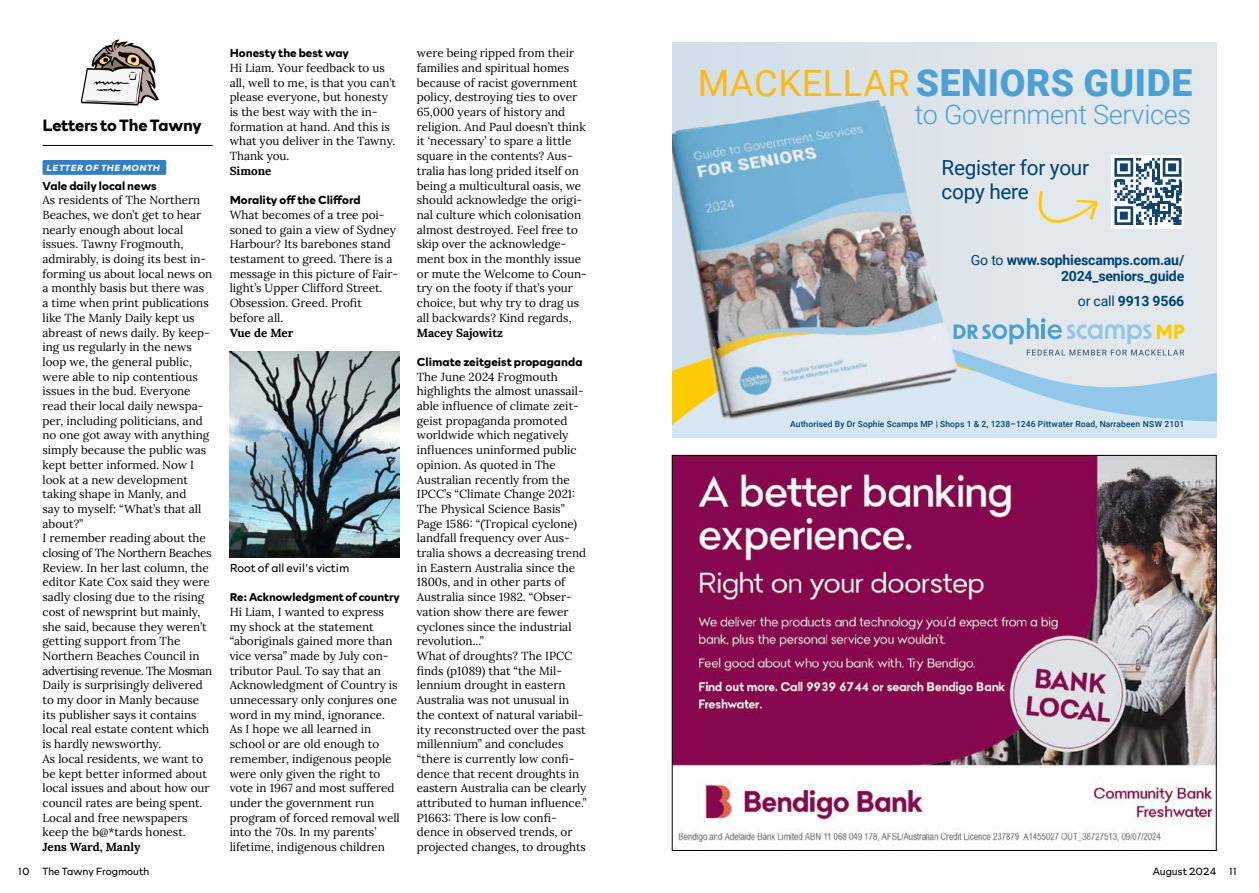
<style>
.page{position:relative;width:1259px;height:893px;background:#fff}
.page>*{position:absolute;margin:0;border:0;box-sizing:border-box;transform-origin:0 0}
.t1{font:900 37.35px "Roboto";letter-spacing:.015em;color:#4ca1d2}
.t2{font:300 27px "Roboto";letter-spacing:-.01em;color:#4ca1d2}
.t3{font:20.7px/24px "Roboto";letter-spacing:-.015em;color:#004270}
.t4{font:700 16.5px "Rockford Sans";letter-spacing:-.015em;color:#000}
.t5{font:700 14.1px/16.4px "Roboto";letter-spacing:-.015em;color:#004270;text-align:right}
.t6{font:11.7px/14.7px "Lora";color:#000}
.t7{font:700 11.7px "Rockford Sans";color:#000}
.t8{font:700 11.7px "Lora";color:#000}
.t9{font:300 11.7px "Rockford Sans";color:#000}
.t10{font:700 11.4px "Rockford Sans";letter-spacing:-.005em;color:#000}
.t11{font:300 10.5px "Rockford Sans";color:#000}
.t12{font:italic 700 9px "Rockford Sans";letter-spacing:.05em;color:#fff}
.t13{font:500 8.55px "Roboto";letter-spacing:.01em;color:#004270}
.s1{font-weight:400;font-size:36.3px;color:#fdb913}
.s2{font-weight:400}
</style>
<div class="page">
<div style="left:672px;top:43px;width:544px;height:394px;background:#e1e7ea"></div>
<img style="left:672px;top:43px;width:271px;height:275px">
<div style="left:1111px;top:156px;width:72px;height:72px;background:#fff"></div>
<svg style="left:1114px;top:158px;width:67px;height:67px"></svg>
<svg style="left:1038px;top:191px;width:60px;height:32px"></svg>
<svg style="left:672px;top:318px;width:545px;height:120px"></svg>
<svg style="left:672px;top:43px;width:3px;height:6px"></svg>
<svg style="left:81px;top:39px;width:78px;height:67px"></svg>
<hr style="left:43px;top:145px;width:170px;height:1px;background:#000">
<div style="left:43px;top:160px;width:123px;height:15px;background:#327fc2;border-radius:2px"></div>
<img style="left:674px;top:457px;width:540px;height:388px">
<img style="left:230px;top:351px;width:170px;height:206px">
<h3 class="t4" style="left:43px;top:113px;width:160px">Letters to The Tawny</h3>
<p class="t12" style="left:47px;top:161px;width:115px">LETTER OF THE MONTH</p>
<p class="t7" style="left:43px;top:177px;width:116px">Vale daily local news</p>
<p class="t6" style="left:43px;top:192px;width:171px">As residents of The Northern<br>Beaches, we don’t get to hear nearly enough about local issues. Tawny Frogmouth, admirably, is doing its best in&shy;forming us about local news on a monthly basis but there was a time when print publications like The Manly Daily kept us abreast of news daily. By keep&shy;ing us regularly in the news loop we, the general public, were able to nip contentious issues in the bud. Everyone read their local daily newspa&shy;per, including politicians, and no one got away with anything simply because the public was kept better informed. Now I look at a new development taking shape in Manly, and<br>say to myself: “What’s that all about?”<br>I remember reading about the closing of The Northern Beaches<br>Review. In her last column, the editor Kate Cox said they were sadly closing due to the rising cost of newsprint but mainly, she said, because they weren’t getting support from The<br>Northern Beaches Council in advertising revenue. The Mosman<br>Daily is surprisingly delivered to my door in Manly because its publisher says it contains local real estate content which is hardly newsworthy.<br>As local residents, we want to be kept better informed about local issues and about how our council rates are being spent.<br>Local and free newspapers keep the b@*tards honest.</p>
<p class="t8" style="left:43px;top:838px;width:99px">Jens Ward, Manly</p>
<p class="t7" style="left:230px;top:44px;width:121px">Honesty the best way</p>
<p class="t6" style="left:230px;top:60px;width:168px">Hi Liam. Your feedback to us all, well to me, is that you can’t please everyone, but honesty is the best way with the in&shy;formation at hand. And this is what you deliver in the Tawny.<br>Thank you.</p>
<p class="t8" style="left:230px;top:162px;width:43px">Simone</p>
<p class="t7" style="left:230px;top:191px;width:132px">Morality off the Clifford</p>
<p class="t6" style="left:230px;top:207px;width:170px">What becomes of a tree poi&shy;soned to gain a view of Sydney<br>Harbour? Its barebones stand testament to greed. There is a message in this picture of Fair&shy;light’s Upper Clifford Street.<br>Obsession. Greed. Profit before all.</p>
<p class="t8" style="left:230px;top:323px;width:65px">Vue de Mer</p>
<p class="t9" style="left:230px;top:559px;width:121px">Root of all evil's victim</p>
<p class="t10" style="left:230px;top:589px;width:172px">Re: Acknowledgment of country</p>
<p class="t6" style="left:230px;top:604px;width:172px">Hi Liam, I wanted to express my shock at the statement “aboriginals gained more than vice versa” made by July con&shy;tributor Paul. To say that an<br>Acknowledgment of Country is unnecessary only conjures one word in my mind, ignorance.<br>As I hope we all learned in school or are old enough to remember, indigenous people were only given the right to vote in 1967 and most suffered under the government run program of forced removal well into the 70s. In my parents’ lifetime, indigenous children</p>
<p class="t6" style="left:417px;top:45px;width:172px">were being ripped from their families and spiritual homes because of racist government policy, destroying ties to over<br>65,000 years of history and religion. And Paul doesn’t think it ‘necessary’ to spare a little square in the contents? Aus&shy;tralia has long prided itself on being a multicultural oasis, we should acknowledge the origi&shy;nal culture which colonisation almost destroyed. Feel free to skip over the acknowledge&shy;ment box in the monthly issue or mute the Welcome to Coun&shy;try on the footy if that’s your choice, but why try to drag us all backwards? Kind regards,</p>
<p class="t8" style="left:417px;top:323px;width:88px">Macey Sajowitz</p>
<p class="t7" style="left:417px;top:353px;width:167px">Climate zeitgeist propaganda</p>
<p class="t6" style="left:417px;top:368px;width:171px">The June 2024 Frogmouth highlights the almost unassail&shy;able influence of climate zeit&shy;geist propaganda promoted worldwide which negatively influences uninformed public opinion. As quoted in The<br>Australian recently from the<br>IPCC’s “Climate Change 2021:<br>The Physical Science Basis”<br>Page 1586: “(Tropical cyclone) landfall frequency over Aus&shy;tralia shows a decreasing trend in Eastern Australia since the<br>1800s, and in other parts of<br>Australia since 1982. “Obser&shy;vation show there are fewer cyclones since the industrial revolution...”<br>What of droughts? The IPCC finds (p1089) that “the Mil&shy;lennium drought in eastern<br>Australia was not unusual in the context of natural variabil&shy;ity reconstructed over the past millennium” and concludes “there is currently low confi&shy;dence that recent droughts in eastern Australia can be clearly attributed to human influence.”<br>P1663: There is low confi&shy;dence in observed trends, or projected changes, to droughts</p>
<h1 class="t1" style="left:698px;top:57px;width:496px"><span class="s1">MACKELLAR</span> SENIORS GUIDE</h1>
<h2 class="t2" style="left:914px;top:96px;width:278px">to Government Services</h2>
<h3 class="t3" style="left:941px;top:155px;width:149px">Register for your copy here</h3>
<p class="t5" style="left:971px;top:251px;width:215px"><span class="s2">Go to</span> www.sophiescamps.com.au/<br>2024_seniors_guide</p>
<p class="t5" style="left:1078px;top:292px;width:108px"><span class="s2">or call</span> 9913 9566</p>
<p class="t13" style="left:790px;top:418px;width:395px">Authorised By Dr Sophie Scamps MP | Shops 1 &amp; 2, 1238–1246 Pittwater Road, Narrabeen NSW 2101</p>
<p class="t11" style="left:18px;top:864px;width:133px">10 The Tawny Frogmouth</p>
<p class="t11" style="left:1152px;top:864px;width:86px">August 2024 11</p>
</div>
